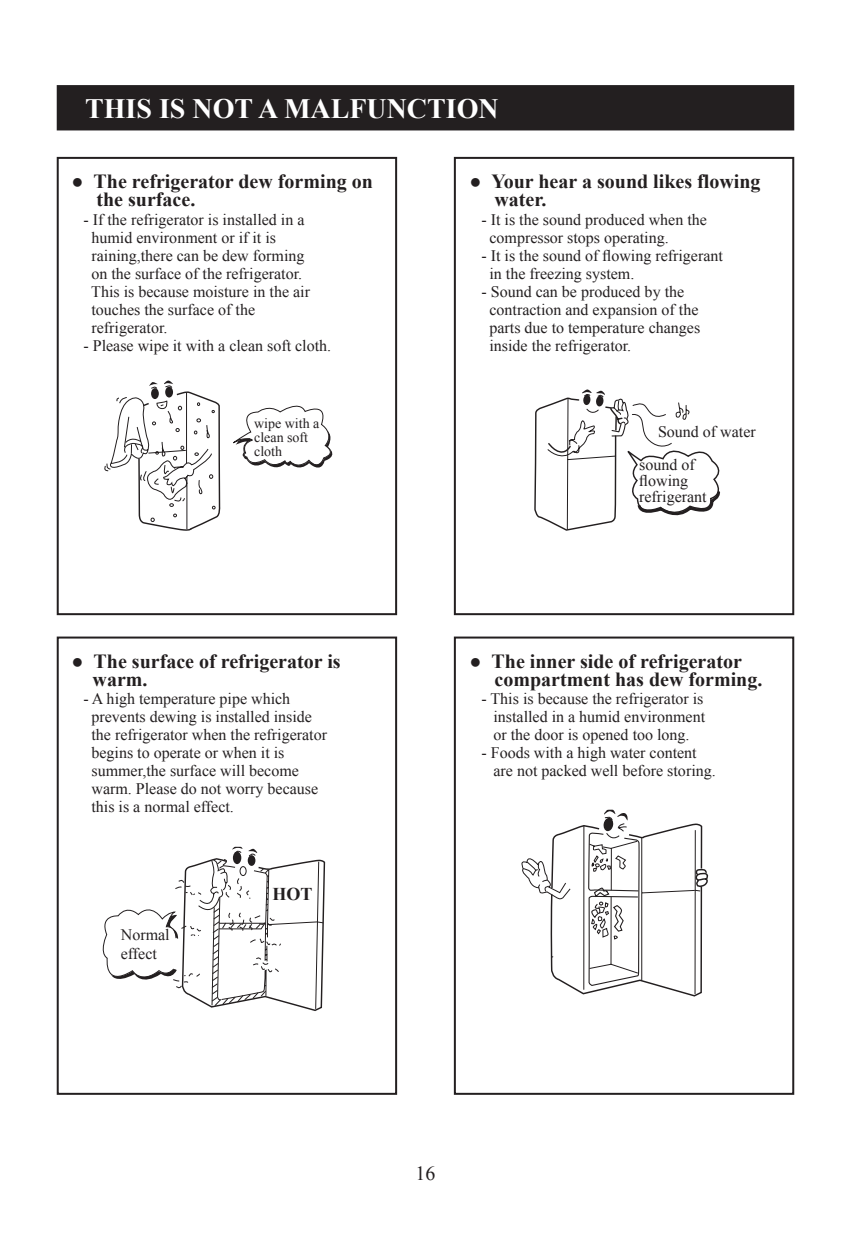
<style>
.page{position:relative;width:851px;height:1248px;background:#fff}
.page>*{position:absolute;margin:0;border:0;box-sizing:border-box;transform-origin:0 0}
.t1{font:700 28px "Times New Roman";color:#fff}
.t2{font:700 20px/18px "Times New Roman";color:#231f20}
.t3{font:20px "Times New Roman";color:#231f20}
.t4{font:700 18px "Times New Roman";color:#231f20}
.t5{font:16px/18px "Times New Roman";color:#231f20}
.t6{font:14px/14px "Times New Roman";color:#231f20}
.s1{font-weight:400}
</style>
<div class="page">
<div style="left:57px;top:85px;width:737px;height:45px;background:#231f20"></div>
<div style="left:57px;top:157px;width:340px;height:458px;border:2px solid #231f20"></div>
<div style="left:454px;top:157px;width:340px;height:458px;border:2px solid #231f20"></div>
<div style="left:57px;top:636px;width:340px;height:458px;border:2px solid #231f20"></div>
<div style="left:454px;top:636px;width:340px;height:458px;border:2px solid #231f20"></div>
<svg style="left:104px;top:380px;width:229px;height:150px"></svg>
<svg style="left:534px;top:389px;width:186px;height:141px"></svg>
<svg style="left:102px;top:846px;width:224px;height:164px"></svg>
<svg style="left:521px;top:809px;width:188px;height:186px"></svg>
<h1 class="t1" style="left:85px;top:89px;width:415px">THIS IS NOT A MALFUNCTION</h1>
<p class="t2" style="left:96px;top:172px;width:278px;text-indent:-25px"><span class="s1">●</span> The refrigerator dew forming on the surface.</p>
<p class="t5" style="left:91px;top:210px;width:220px;text-indent:-8px">- If the refrigerator is installed in a humid environment or if it is raining,there can be dew forming on the surface of the refrigerator.<br>This is because moisture in the air touches the surface of the refrigerator.</p>
<p class="t5" style="left:83px;top:336px;width:249px">- Please wipe it with a clean soft cloth.</p>
<p class="t2" style="left:494px;top:172px;width:267px;text-indent:-25px"><span class="s1">●</span> Your hear a sound likes flowing water.</p>
<p class="t5" style="left:489px;top:210px;width:219px;text-indent:-8px">- It is the sound produced when the compressor stops operating.</p>
<p class="t5" style="left:489px;top:246px;width:235px;text-indent:-8px">- It is the sound of flowing refrigerant in the freezing system.</p>
<p class="t5" style="left:489px;top:282px;width:212px;text-indent:-8px">- Sound can be produced by the contraction and expansion of the parts due to temperature changes inside the refrigerator.</p>
<p class="t6" style="left:254px;top:416px;width:67px">wipe with a clean soft cloth</p>
<p class="t5" style="left:639px;top:415px;width:118px;line-height:32.6px;text-indent:19px">Sound of water sound of</p>
<p class="t5" style="left:639px;top:472px;width:69px;line-height:16px">flowing refrigerant</p>
<p class="t2" style="left:93px;top:651px;width:249px;text-indent:-21px"><span class="s1">●</span> The surface of refrigerator is warm.</p>
<p class="t5" style="left:91px;top:689px;width:237px;text-indent:-8px">- A high temperature pipe which prevents dewing is installed inside the refrigerator when the refrigerator begins to operate or when it is summer,the surface will become warm. Please do not worry because this is a normal effect.</p>
<p class="t5" style="left:121px;top:925px;width:50px;line-height:19.2px">Normal effect</p>
<p class="t4" style="left:272px;top:881px;width:42px">HOT</p>
<p class="t2" style="left:494px;top:651px;width:269px;text-indent:-25px"><span class="s1">●</span> The inner side of refrigerator compartment has dew forming.</p>
<p class="t5" style="left:493px;top:689px;width:213px;text-align:justify;text-indent:-12px">- This is because the refrigerator is installed in a humid environment or the door is opened too long.</p>
<p class="t5" style="left:493px;top:743px;width:224px;text-indent:-12px">- Foods with a high water content are not packed well before storing.</p>
<p class="t3" style="left:415px;top:1159px;width:21px">16</p>
</div>
